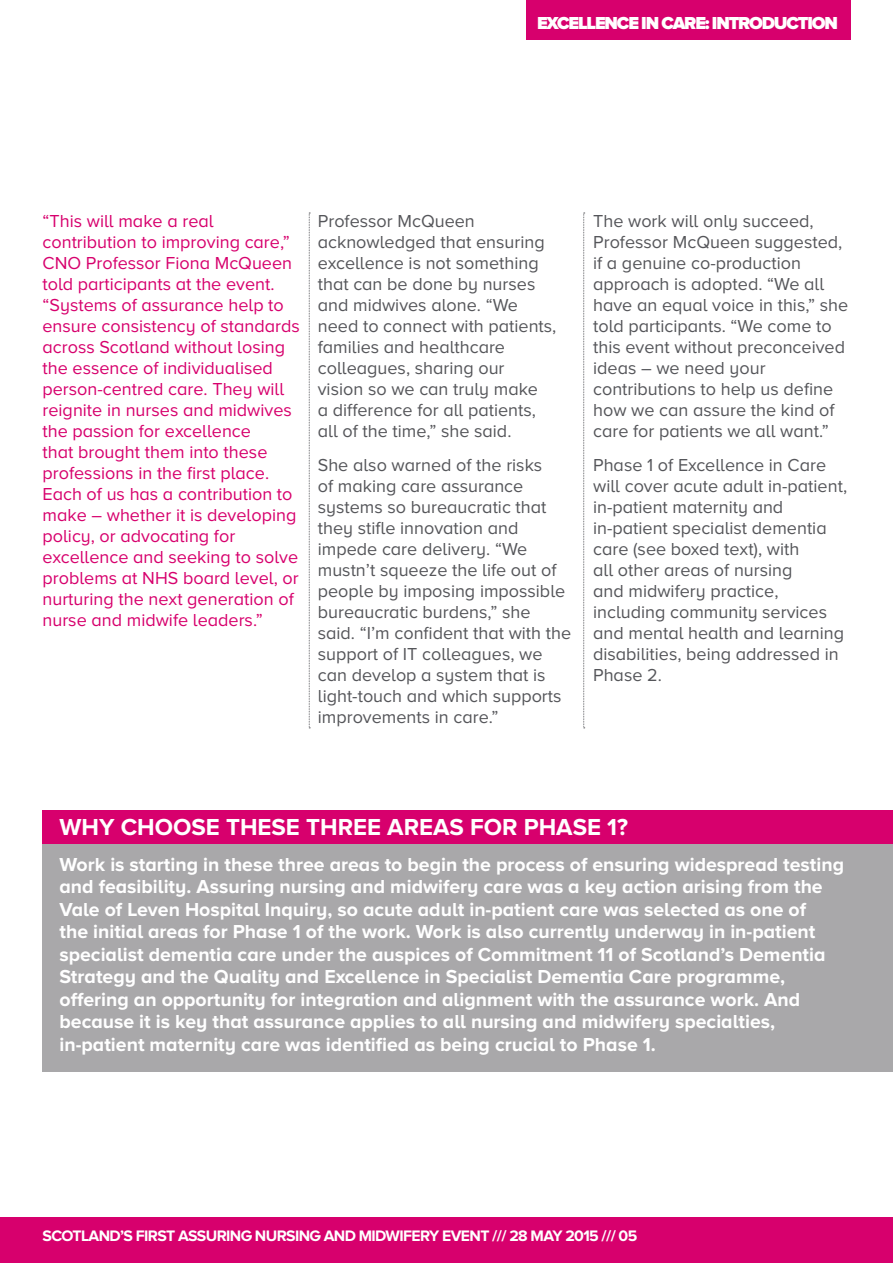
<style>
.page{position:relative;width:893px;height:1263px;background:#fff}
.page>*{position:absolute;margin:0;border:0;box-sizing:border-box;transform-origin:0 0}
.t1{font:700 24px "Proxima Nova A";color:#fff}
.t2{font:700 19.5px/22.5px "Proxima Nova A";color:#fff}
.t3{font:18px/21px "Proxima Nova A";color:#55565a}
.t4{font:18px/21px "Proxima Nova A";color:#d7006d}
.t5{font:900 18px "Proxima Nova A";letter-spacing:-.065em;color:#fff}
.t6{font:700 15.75px "Proxima Nova A";letter-spacing:-.04em;color:#fff}
</style>
<div class="page">
<div style="left:43px;top:810px;width:850px;height:34px;background:#d7006d"></div>
<div style="left:43px;top:844px;width:850px;height:227px;background:#a9a8aa"></div>
<svg style="left:309px;top:213px;width:1px;height:515px"></svg>
<svg style="left:583px;top:213px;width:2px;height:515px"></svg>
<div style="left:0;top:1217px;width:893px;height:46px;background:#d7006d"></div>
<div style="left:526px;top:0;width:324px;height:39px;background:#d7006d"></div>
<p class="t5" style="left:537px;top:12px;width:302px">EXCELLENCE IN CARE: INTRODUCTION</p>
<p class="t4" style="left:43px;top:210px;width:259px">“This will make a real contribution to improving care,”<br>CNO Professor Fiona McQueen told participants at the event. “Systems of assurance help to ensure consistency of standards across Scotland without losing the essence of individualised person-centred care. They will reignite in nurses and midwives the passion for excellence<br>that brought them into these professions in the first place.<br>Each of us has a contribution to make – whether it is developing policy, or advocating for excellence and seeking to solve problems at NHS board level, or nurturing the next generation of nurse and midwife leaders.”</p>
<p class="t3" style="left:318px;top:210px;width:240px">Professor McQueen acknowledged that ensuring excellence is not something that can be done by nurses and midwives alone. “We need to connect with patients, families and healthcare colleagues, sharing our<br>vision so we can truly make<br>a difference for all patients, all of the time,” she said.</p>
<p class="t3" style="left:318px;top:454px;width:255px">She also warned of the risks<br>of making care assurance systems so bureaucratic that they stifle innovation and impede care delivery. “We mustn’t squeeze the life out of people by imposing impossible bureaucratic burdens,” she said. “I’m confident that with the support of IT colleagues, we can develop a system that is light-touch and which supports improvements in care.”</p>
<p class="t3" style="left:593px;top:210px;width:257px">The work will only succeed,<br>Professor McQueen suggested, if a genuine co-production approach is adopted. “We all have an equal voice in this,” she told participants. “We come to this event without preconceived ideas – we need your contributions to help us define how we can assure the kind of care for patients we all want.”</p>
<p class="t3" style="left:593px;top:454px;width:255px">Phase 1 of Excellence in Care will cover acute adult in-patient, in-patient maternity and in-patient specialist dementia care (see boxed text), with<br>all other areas of nursing<br>and midwifery practice, including community services and mental health and learning disabilities, being addressed in<br>Phase 2.</p>
<h1 class="t1" style="left:60px;top:814px;width:570px">WHY CHOOSE THESE THREE AREAS FOR PHASE 1?</h1>
<p class="t2" style="left:60px;top:852px;width:786px">Work is starting in these three areas to begin the process of ensuring widespread testing and feasibility. Assuring nursing and midwifery care was a key action arising from the Vale of Leven Hospital Inquiry, so acute adult in-patient care was selected as one of<br>the initial areas for Phase 1 of the work. Work is also currently underway in in-patient specialist dementia care under the auspices of Commitment 11 of Scotland’s Dementia Strategy and the Quality and Excellence in Specialist Dementia Care programme, offering an opportunity for integration and alignment with the assurance work. And because it is key that assurance applies to all nursing and midwifery specialties, in‑patient maternity care was identified as being crucial to Phase 1.</p>
<p class="t6" style="left:43px;top:1227px;width:596px">SCOTLAND’S FIRST ASSURING NURSING AND MIDWIFERY EVENT /// 28 MAY 2015 /// 05</p>
</div>
